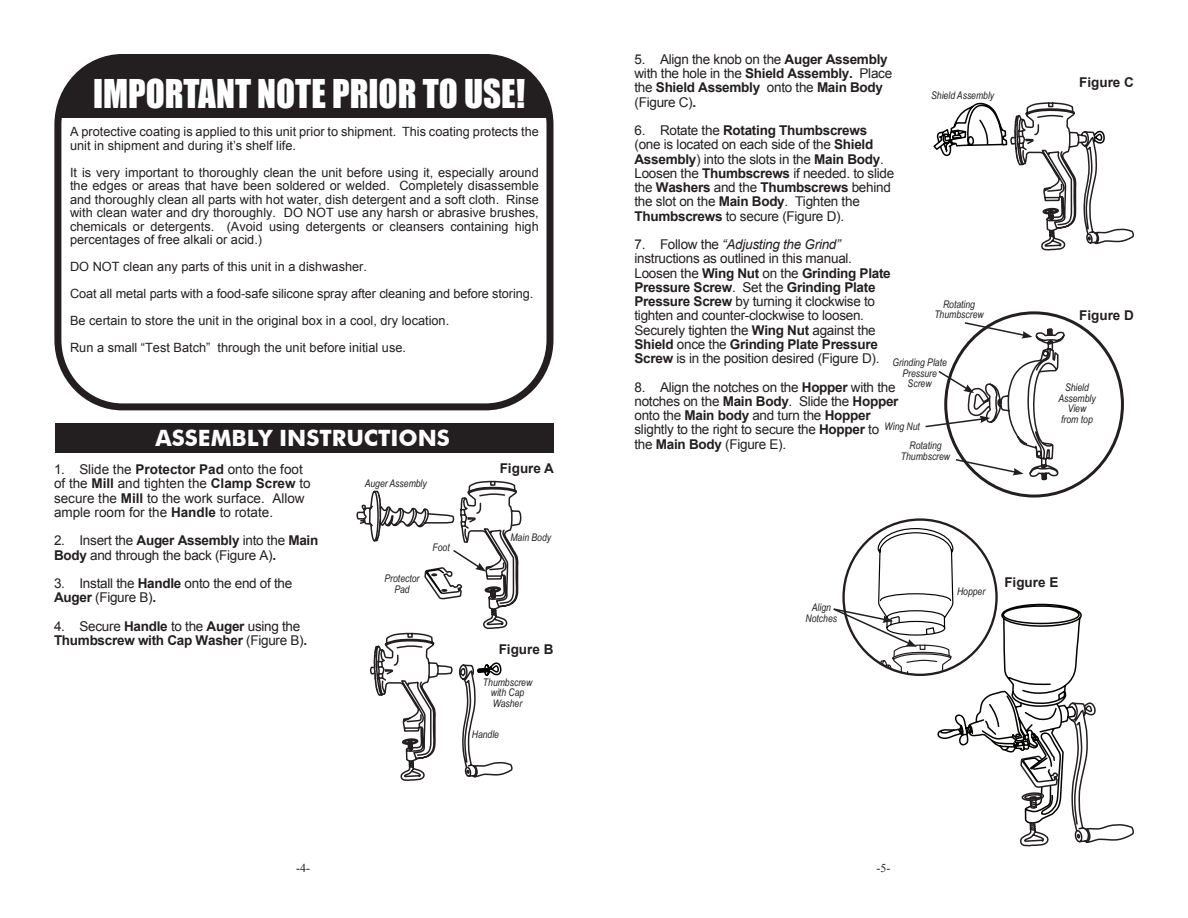
<style>
.page{position:relative;width:1188px;height:918px;background:#fff}
.page>*{position:absolute;margin:0;border:0;box-sizing:border-box;transform-origin:0 0}
.t1{font:36.45px "Impact";color:#fff;scale:.96 1}
.t2{font:700 22.5px "Futura BT";color:#fff}
.t3{font:13.5px/14.2px "Arial";letter-spacing:-.02em;color:#231f20}
.t4{font:13.5px/14.2px "Arial";color:#231f20}
.t5{font:700 13.5px/14.2px "Arial";letter-spacing:-.02em;color:#231f20}
.t6{font:700 13.5px "Arial";color:#231f20}
.t7{font:12.75px/13.5px "Arial";color:#231f20}
.t8{font:12px "Times New Roman";color:#231f20}
.t9{font:italic 10.5px "Arial Narrow";color:#231f20}
.s1{font-weight:700}
.s2{font-weight:400}
.s3{font-style:italic}
</style>
<div class="page">
<div style="left:55px;top:424px;width:499px;height:29px;background:#231f20"></div>
<svg style="left:933px;top:102px;width:201px;height:149px"></svg>
<svg style="left:833px;top:321px;width:301px;height:526px"></svg>
<svg style="left:356px;top:480px;width:166px;height:301px"></svg>
<div style="left:54px;top:54px;width:500px;height:356px;border:7px solid #231f20;border-radius:66px"></div>
<div style="left:58px;top:58px;width:492px;height:60px;background:#231f20"></div>
<h1 class="t1" style="left:93px;top:66px;width:452px">IMPORTANT NOTE PRIOR TO USE!</h1>
<p class="t7" style="left:70px;top:125px;width:470px">A protective coating is applied to this unit prior to shipment. This coating protects the unit in shipment and during it’s shelf life.</p>
<p class="t7" style="left:70px;top:166px;width:470px;text-align:justify">It is very important to thoroughly clean the unit before using it, especially around the edges or areas that have been soldered or welded. Completely disassemble and thoroughly clean all parts with hot water, dish detergent and a soft cloth. Rinse with clean water and dry thoroughly. DO NOT use any harsh or abrasive brushes, chemicals or detergents. (Avoid using detergents or cleansers containing high percentages of free alkali or acid.)</p>
<p class="t7" style="left:70px;top:260px;width:298px">DO NOT clean any parts of this unit in a dishwasher.</p>
<p class="t7" style="left:70px;top:287px;width:465px">Coat all metal parts with a food-safe silicone spray after cleaning and before storing.</p>
<p class="t7" style="left:70px;top:314px;width:381px">Be certain to store the unit in the original box in a cool, dry location.</p>
<p class="t7" style="left:70px;top:341px;width:337px">Run a small “Test Batch” through the unit before initial use.</p>
<p class="t2" style="left:156px;top:424px;width:296px">ASSEMBLY INSTRUCTIONS</p>
<p class="t4" style="left:54px;top:463px;width:258px">1. Slide the <span class="s1">Protector Pad</span> onto the foot of the <span class="s1">Mill</span> and tighten the <span class="s1">Clamp Screw</span> to secure the <span class="s1">Mill</span> to the work surface. Allow ample room for the <span class="s1">Handle</span> to rotate.</p>
<p class="t3" style="left:54px;top:534px;width:266px">2. Insert the <span class="s1">Auger Assembly</span> into the <span class="s1">Main<br>Body</span> and through the back (Figure A)<span class="s1">.</span></p>
<p class="t3" style="left:54px;top:577px;width:240px">3. Install the <span class="s1">Handle</span> onto the end of the<br><span class="s1">Auger</span> (Figure B)<span class="s1">.</span></p>
<p class="t5" style="left:54px;top:620px;width:255px"><span class="s2">4. Secure</span> Handle <span class="s2">to the</span> Auger <span class="s2">using the<br></span>Thumbscrew with Cap Washer <span class="s2">(Figure B)</span>.</p>
<p class="t9" style="left:365px;top:476px;width:64px">Auger Assembly</p>
<p class="t9" style="left:385px;top:571px;width:36px">Protector</p>
<p class="t9" style="left:394px;top:582px;width:17px">Pad</p>
<p class="t9" style="left:433px;top:540px;width:19px">Foot</p>
<p class="t6" style="left:500px;top:459px;width:56px">Figure A</p>
<p class="t9" style="left:510px;top:530px;width:42px">Main Body</p>
<p class="t6" style="left:499px;top:641px;width:56px">Figure B</p>
<p class="t9" style="left:483px;top:675px;width:51px">Thumbscrew</p>
<p class="t9" style="left:491px;top:685px;width:35px">with Cap</p>
<p class="t9" style="left:493px;top:696px;width:31px">Washer</p>
<p class="t9" style="left:472px;top:727px;width:29px">Handle</p>
<p class="t3" style="left:634px;top:52px;width:259px">5. Align the knob on the <span class="s1">Auger Assembly </span>with the hole in the <span class="s1">Shield Assembly.</span> Place the <span class="s1">Shield Assembly</span> onto the <span class="s1">Main Body </span>(Figure C)<span class="s1">.</span></p>
<p class="t3" style="left:634px;top:123px;width:261px">6. Rotate the <span class="s1">Rotating Thumbscrews </span>(one is located on each side of the <span class="s1">Shield Assembly</span>) into the slots in the <span class="s1">Main Body</span>.<br>Loosen the <span class="s1">Thumbscrews</span> if needed. to slide the <span class="s1">Washers</span> and the <span class="s1">Thumbscrews</span> behind the slot on the <span class="s1">Main Body</span>. Tighten the <span class="s1">Thumbscrews</span> to secure (Figure D).</p>
<p class="t3" style="left:634px;top:237px;width:258px">7. Follow the <span class="s3">“Adjusting the Grind” </span>instructions as outlined in this manual.<br>Loosen the <span class="s1">Wing Nut</span> on the <span class="s1">Grinding Plate Pressure Screw</span>. Set the <span class="s1">Grinding Plate Pressure Screw</span> by turning it clockwise to tighten and counter-clockwise to loosen.<br>Securely tighten the <span class="s1">Wing Nut</span> against the <span class="s1">Shield</span> once the <span class="s1">Grinding Plate Pressure Screw</span> is in the position desired (Figure D).</p>
<p class="t3" style="left:634px;top:380px;width:266px">8. Align the notches on the <span class="s1">Hopper</span> with the notches on the <span class="s1">Main Body</span>. Slide the <span class="s1">Hopper </span>onto the <span class="s1">Main body</span> and turn the <span class="s1">Hopper </span>slightly to the right to secure the <span class="s1">Hopper</span> to the <span class="s1">Main Body</span> (Figure E).</p>
<p class="t9" style="left:931px;top:88px;width:65px">Shield Assembly</p>
<p class="t9" style="left:943px;top:297px;width:34px">Rotating</p>
<p class="t9" style="left:934px;top:307px;width:51px">Thumbscrew</p>
<p class="t9" style="left:892px;top:355px;width:56px">Grinding Plate</p>
<p class="t9" style="left:902px;top:366px;width:36px">Pressure</p>
<p class="t9" style="left:908px;top:376px;width:25px">Screw</p>
<p class="t9" style="left:885px;top:419px;width:37px">Wing Nut</p>
<p class="t9" style="left:910px;top:438px;width:34px">Rotating</p>
<p class="t9" style="left:901px;top:449px;width:51px">Thumbscrew</p>
<p class="t6" style="left:1079px;top:73px;width:56px">Figure C</p>
<p class="t6" style="left:1079px;top:306px;width:56px">Figure D</p>
<p class="t9" style="left:1065px;top:380px;width:25px">Shield</p>
<p class="t9" style="left:1058px;top:391px;width:39px">Assembly</p>
<p class="t9" style="left:1068px;top:401px;width:20px">View</p>
<p class="t9" style="left:1061px;top:412px;width:33px">from top</p>
<p class="t9" style="left:812px;top:600px;width:21px">Align</p>
<p class="t9" style="left:806px;top:611px;width:33px">Notches</p>
<p class="t9" style="left:957px;top:584px;width:30px">Hopper</p>
<p class="t6" style="left:1004px;top:573px;width:56px">Figure E</p>
<p class="t8" style="left:296px;top:860px;width:15px">-4-</p>
<p class="t8" style="left:877px;top:860px;width:15px">-5-</p>
</div>
